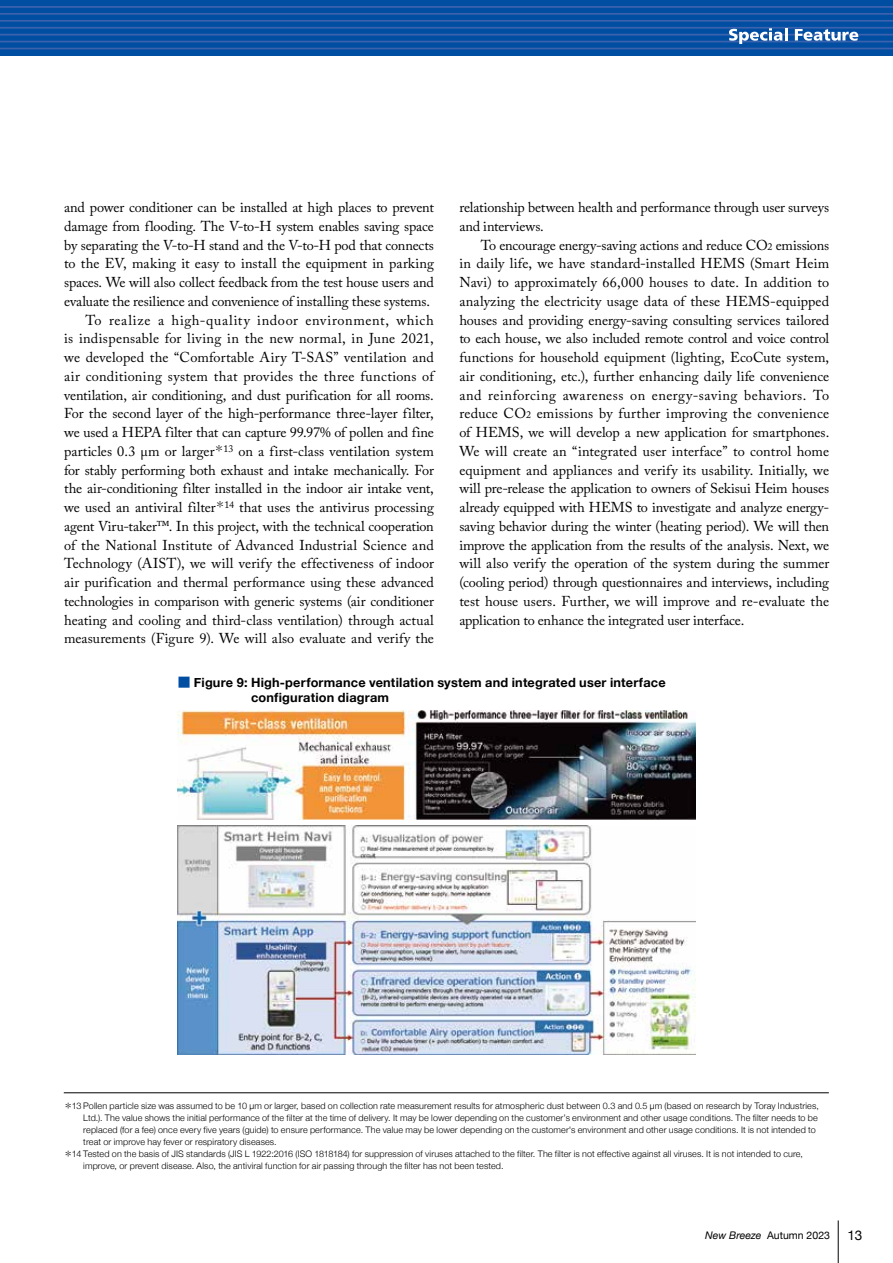
<style>
.page{position:relative;width:893px;height:1263px;background:#fff}
.page>*{position:absolute;margin:0;border:0;box-sizing:border-box;transform-origin:0 0}
.t1{font:14.25px/18.8px "Adobe Caslon Pro";color:#000;text-align:right}
.t2{font:13.5px "Helvetica Neue";color:#000}
.t3{font:700 12.75px/15px "Helvetica Neue";letter-spacing:.015em;color:#000}
.t4{font:10.5px "Helvetica Neue";color:#000}
.t5{font:300 9px "Helvetica Neue";letter-spacing:.015em;color:#000}
.s1{font-size:10.05px}
.s2{font-family:"Shin Go Pro";font-weight:400;color:#004ea2}
.s3{font-family:"Koz Min Pr 6 N";font-weight:400}
.s4{font-style:italic}
</style>
<div class="page">
<img style="left:178px;top:711px;width:518px;height:108px">
<img style="left:178px;top:825px;width:518px;height:229px">
<hr style="left:64px;top:1092px;width:765px;height:1px;background:#000">
<hr style="left:838px;top:1220px;width:1px;height:43px;background:#000">
<div style="left:0;top:0;width:893px;height:55px;background:#004ea2"></div>
<hr style="left:0;top:6px;width:893px;height:2px;background:#3d62ad">
<hr style="left:0;top:13px;width:893px;height:2px;background:#3d62ad">
<hr style="left:0;top:20px;width:893px;height:2px;background:#3d62ad">
<hr style="left:0;top:27px;width:893px;height:2px;background:#3d62ad">
<hr style="left:0;top:34px;width:893px;height:1px;background:#3d62ad">
<hr style="left:0;top:41px;width:893px;height:1px;background:#3d62ad">
<hr style="left:0;top:48px;width:893px;height:1px;background:#3d62ad">
<svg style="left:729px;top:28px;width:59px;height:16px"></svg>
<svg style="left:795px;top:29px;width:63px;height:12px"></svg>
<p class="t1" style="left:64px;top:198px;width:371px">and power conditioner can be installed at high places to prevent damage from flooding. The V-to-H system enables saving space by separating the V-to-H stand and the V-to-H pod that connects to the EV, making it easy to install the equipment in parking spaces. We will also collect feedback from the test house users and evaluate the resilience and convenience of installing these systems.<br>To realize a high-quality indoor environment, which<br>is indispensable for living in the new normal, in June 2021, we developed the “Comfortable Airy T-SAS” ventilation and air conditioning system that provides the three functions of ventilation, air conditioning, and dust purification for all rooms.<br>For the second layer of the high-performance three-layer filter, we used a HEPA filter that can capture 99.97% of pollen and fine particles 0.3 μm or larger<sup>＊</sup><sup>13</sup> on a first-class ventilation system for stably performing both exhaust and intake mechanically. For the air-conditioning filter installed in the indoor air intake vent, we used an antiviral filter<sup>＊</sup><sup>14</sup> that uses the antivirus processing agent Viru-taker™. In this project, with the technical cooperation of the National Institute of Advanced Industrial Science and Technology (AIST), we will verify the effectiveness of indoor air purification and thermal performance using these advanced technologies in comparison with generic systems (air conditioner heating and cooling and third-class ventilation) through actual measurements (Figure 9). We will also evaluate and verify the</p>
<p class="t1" style="left:459px;top:198px;width:371px;text-align:left">relationship between health and performance through user surveys and interviews.</p>
<p class="t1" style="left:459px;top:235px;width:371px;text-align:justify;text-indent:21px">To encourage energy-saving actions and reduce CO<span class="s1">2</span> emissions in daily life, we have standard-installed HEMS (Smart Heim Navi) to approximately 66,000 houses to date. In addition to analyzing the electricity usage data of these HEMS-equipped houses and providing energy-saving consulting services tailored to each house, we also included remote control and voice control functions for household equipment (lighting, EcoCute system, air conditioning, etc.), further enhancing daily life convenience and reinforcing awareness on energy-saving behaviors. To reduce CO<span class="s1">2</span> emissions by further improving the convenience of HEMS, we will develop a new application for smartphones.<br>We will create an “integrated user interface” to control home equipment and appliances and verify its usability. Initially, we will pre-release the application to owners of Sekisui Heim houses already equipped with HEMS to investigate and analyze energy&shy;saving behavior during the winter (heating period). We will then improve the application from the results of the analysis. Next, we will also verify the operation of the system during the summer (cooling period) through questionnaires and interviews, including test house users. Further, we will improve and re-evaluate the application to enhance the integrated user interface.</p>
<p class="t3" style="left:251px;top:676px;width:416px;text-indent:-73px"><span class="s2">■</span> Figure 9: High-performance ventilation system and integrated user interface configuration diagram</p>
<p class="t5" style="left:64px;top:1099px;width:757px"><span class="s3">＊</span>13 Pollen particle size was assumed to be 10 μm or larger, based on collection rate measurement results for atmospheric dust between 0.3 and 0.5 μm (based on research by Toray Industries,</p>
<p class="t5" style="left:83px;top:1111px;width:736px">Ltd.). The value shows the initial performance of the filter at the time of delivery. It may be lower depending on the customer’s environment and other usage conditions. The filter needs to be</p>
<p class="t5" style="left:83px;top:1123px;width:734px">replaced (for a fee) once every five years (guide) to ensure performance. The value may be lower depending on the customer's environment and other usage conditions. It is not intended to</p>
<p class="t5" style="left:83px;top:1135px;width:195px">treat or improve hay fever or respiratory diseases.</p>
<p class="t5" style="left:64px;top:1147px;width:741px"><span class="s3">＊</span>14 Tested on the basis of JIS standards (JIS L 1922:2016 (ISO 1818184) for suppression of viruses attached to the filter. The filter is not effective against all viruses. It is not intended to cure,</p>
<p class="t5" style="left:83px;top:1159px;width:422px">improve, or prevent disease. Also, the antiviral function for air passing through the filter has not been tested.</p>
<p class="t4" style="left:705px;top:1227px;width:126px"><span class="s4">New Breeze</span> Autumn 2023</p>
<p class="t2" style="left:847px;top:1225px;width:17px">13</p>
</div>
